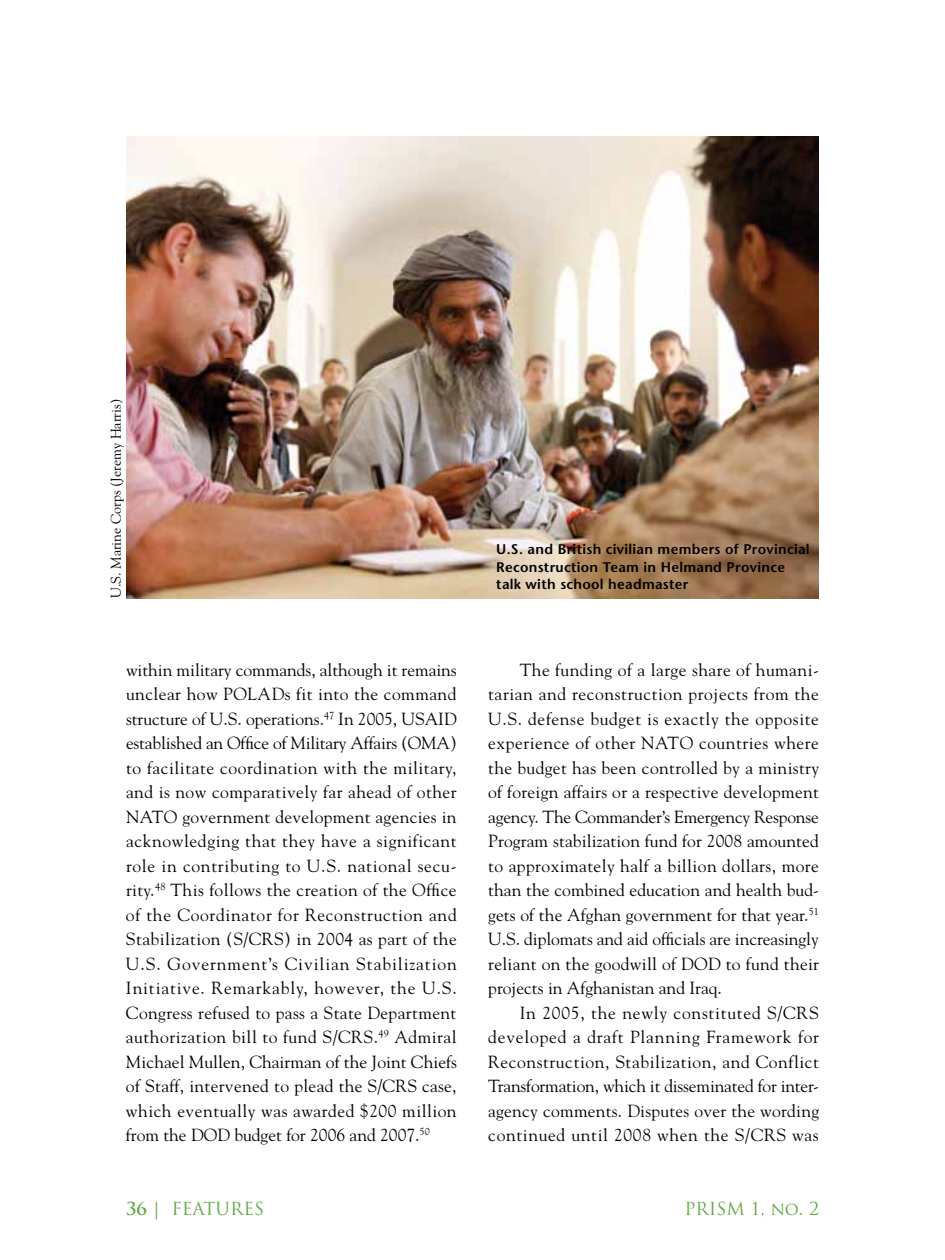
<style>
.page{position:relative;width:945px;height:1260px;background:#fff}
.page>*{position:absolute;margin:0;border:0;box-sizing:border-box;transform-origin:0 0}
.t1{font:17.5px/24.5px "Goudy Std";letter-spacing:.015em;color:#000;text-align:justify}
.t2{font:17.5px "Trajan Pro";color:#61a846}
.t3{font:600 14px/17.5px "Stone Sans Std";letter-spacing:.02em;color:#000}
.t4{font:14px "Goudy Std";color:#000}
.s1{font-weight:700}
</style>
<div class="page">
<img style="left:126px;top:136px;width:693px;height:462px">
<p class="t4" style="left:107px;top:598px;width:201px;rotate:-90deg">U.S. Marine Corps (Jeremy Harris)</p>
<p class="t3" style="left:496px;top:540px;width:315px">U.S. and British civilian members of Provincial<br>Reconstruction Team in Helmand Province talk with school headmaster</p>
<p class="t1" style="left:126px;top:657px;width:332px">within military commands, although it remains unclear how POLADs fit into the command structure of U.S. operations.<sup>47</sup> In 2005, USAID established an Office of Military Affairs (OMA) to facilitate coordination with the military, and is now comparatively far ahead of other NATO government development agencies in acknowledging that they have a significant role in contributing to U.S. national secu&shy;rity.<sup>48</sup> This follows the creation of the Office of the Coordinator for Reconstruction and Stabilization (S/CRS) in 2004 as part of the U.S. Government’s Civilian Stabilization Initiative. Remarkably, however, the U.S.<br>Congress refused to pass a State Department authorization bill to fund S/CRS.<sup>49</sup> Admiral Michael Mullen, Chairman of the Joint Chiefs of Staff, intervened to plead the S/CRS case, which eventually was awarded $200 million from the DOD budget for 2006 and 2007.<sup>50</sup></p>
<p class="t1" style="left:488px;top:657px;width:332px;text-indent:32px">The funding of a large share of humani&shy;tarian and reconstruction projects from the U.S. defense budget is exactly the opposite experience of other NATO countries where the budget has been controlled by a ministry of foreign affairs or a respective development agency. The Commander’s Emergency Response Program stabilization fund for 2008 amounted to approximately half a billion dollars, more than the combined education and health bud&shy;gets of the Afghan government for that year.<sup>51<br></sup>U.S. diplomats and aid officials are increasingly reliant on the goodwill of DOD to fund their projects in Afghanistan and Iraq.</p>
<p class="t1" style="left:488px;top:1000px;width:332px;text-indent:32px">In 2005, the newly constituted S/CRS developed a draft Planning Framework for Reconstruction, Stabilization, and Conflict Transformation, which it disseminated for inter&shy;agency comments. Disputes over the wording continued until 2008 when the S/CRS was</p>
<p class="t2" style="left:126px;top:1197px;width:136px"><span class="s1">36 |</span> FEATURES</p>
<p class="t2" style="left:685px;top:1197px;width:136px">PRISM 1, NO. 2</p>
</div>
